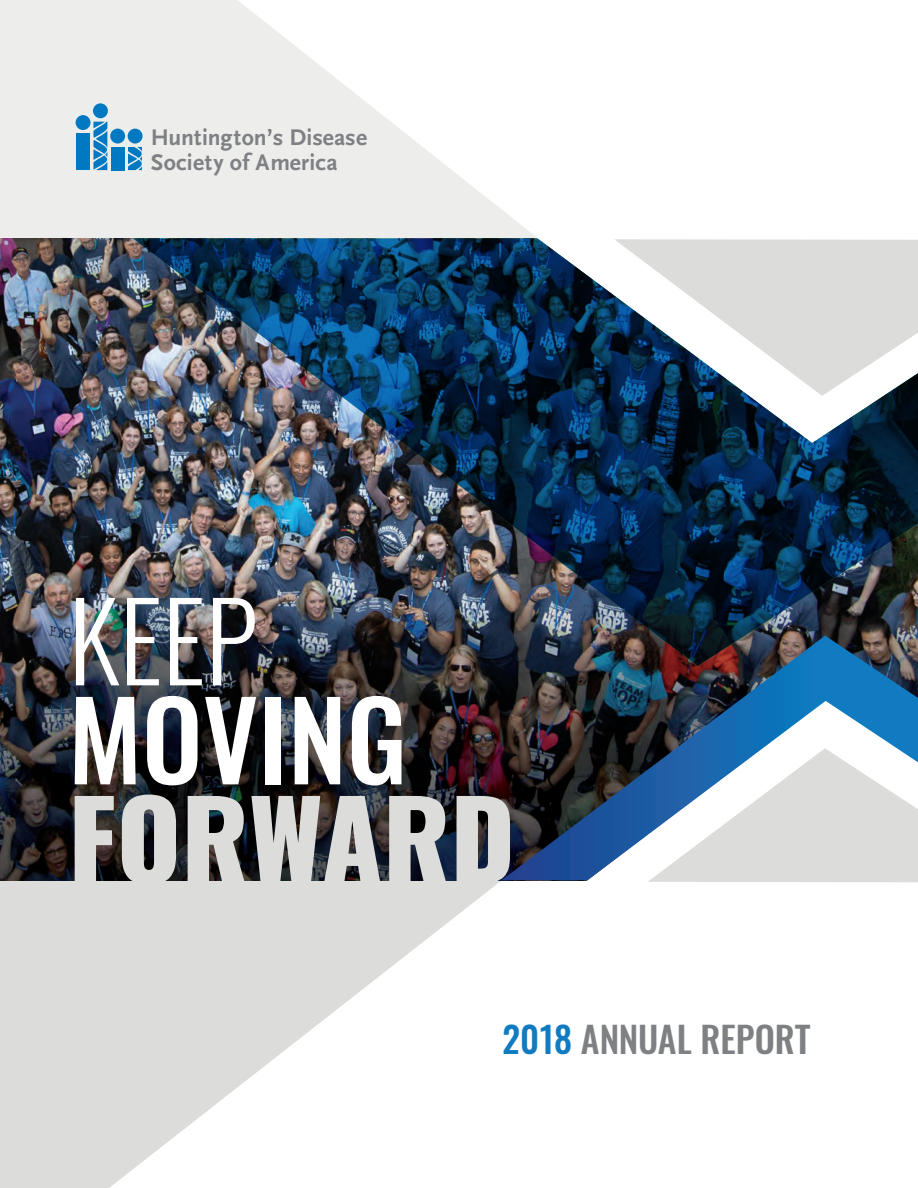
<style>
.page{position:relative;width:918px;height:1188px;background:#fff}
.page>*{position:absolute;margin:0;border:0;box-sizing:border-box;transform-origin:0 0}
.t1{font:800 108px "Oswald";color:#dcdcdb}
.t2{font:500 108px "Oswald";color:#fff}
.t3{font:300 108px "Oswald";color:#fff}
.t4{font:500 36px "Oswald";letter-spacing:-.005em;color:#7e8083}
.t5{font:700 23.7px/24.8px "Scala Sans";letter-spacing:.01em;color:#7e8083}
.s1{color:#107bc1}
</style>
<div class="page">
<svg style="left:0;top:880px;width:585px;height:308px;fill:#dcdcdb"></svg>
<svg style="left:0;top:0;width:537px;height:238px;fill:#ededec"></svg>
<img style="left:0;top:238px;width:502px;height:642px">
<svg style="left:502px;top:666px;width:416px;height:214px"></svg>
<img style="left:133px;top:238px;width:785px;height:428px">
<svg style="left:93px;top:122px;width:14px;height:48px"></svg>
<div style="left:93px;top:103px;width:15px;height:15px;background:#0079c2;border-radius:50%"></div>
<div style="left:110px;top:129px;width:15px;height:15px;background:#0079c2;border-radius:50%"></div>
<div style="left:128px;top:129px;width:15px;height:15px;background:#0079c2;border-radius:50%"></div>
<div style="left:76px;top:115px;width:15px;height:15px;background:#0079c2;border-radius:50%"></div>
<div style="left:76px;top:133px;width:14px;height:37px;background:#0079c2"></div>
<div style="left:111px;top:147px;width:14px;height:23px;background:#0079c2"></div>
<svg style="left:128px;top:147px;width:14px;height:23px"></svg>
<p class="t5" style="left:151px;top:125px;width:218px">Huntington’s Disease<br>Society of America</p>
<p class="t3" style="left:68px;top:569px;width:191px">KEEP</p>
<p class="t2" style="left:68px;top:665px;width:340px">MOVING</p>
<p class="t1" style="left:68px;top:763px;width:449px">FORWARD</p>
<p class="t4" style="left:502px;top:1015px;width:309px"><span class="s1">2018</span> ANNUAL REPORT</p>
</div>
